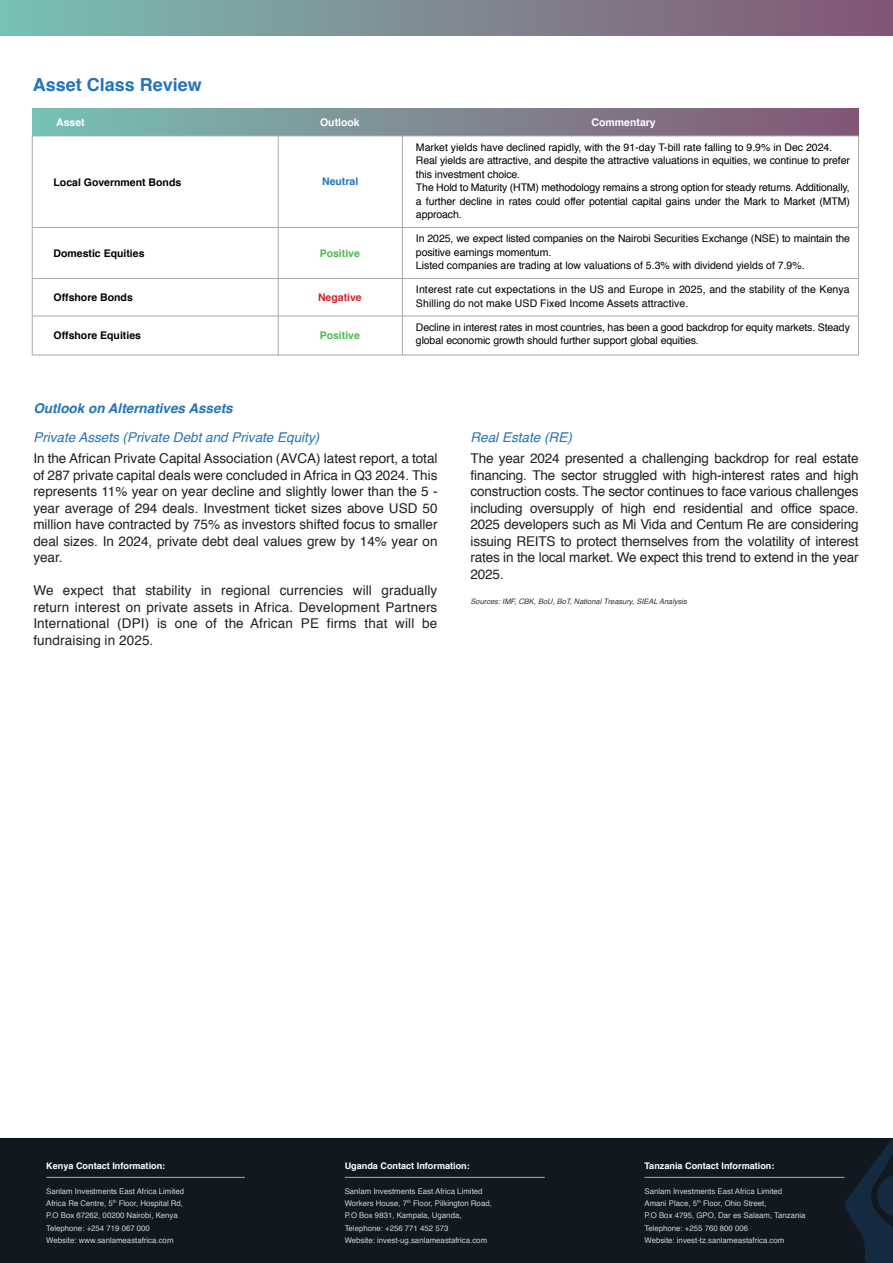
<style>
.page{position:relative;width:893px;height:1263px;background:#fff}
.page>*{position:absolute;margin:0;border:0;box-sizing:border-box;transform-origin:0 0}
.t1{font:700 18px "Helvetica";color:#2374bb}
.t2{font:13.5px/16.5px "Helvetica";color:#231f20;text-align:justify}
.t3{font:italic 13.5px "Helvetica";color:#2374bb}
.t4{font:italic 700 13.5px "Helvetica";color:#2374bb}
.t5{font:10.5px/13.5px "Helvetica";letter-spacing:-.01em;color:#000}
.t6{font:10.5px/13.5px "Helvetica";letter-spacing:.01em;color:#000}
.t7{font:700 10.5px "Helvetica";color:#000}
.t8{font:700 10.5px "Helvetica";color:#fff}
.t9{font:700 10.5px "Helvetica";color:#4eb84a}
.t10{font:700 10.5px "Helvetica";color:#d22027}
.t11{font:700 10.5px "Helvetica";color:#2374bb}
.t12{font:700 9.15px "Helvetica";color:#fff}
.t13{font:7.8px/12.3px "Helvetica";color:#d1d3d4}
.t14{font:italic 7.5px "Helvetica";color:#333}
</style>
<div class="page">
<div style="left:32px;top:109px;width:826px;height:27px;background:linear-gradient(to right,#79c0b4,#845573)"></div>
<hr style="left:32px;top:136px;width:826px;height:1px;background:#a7a9ac">
<hr style="left:32px;top:227px;width:826px;height:1px;background:#a7a9ac">
<hr style="left:32px;top:278px;width:826px;height:1px;background:#a7a9ac">
<hr style="left:32px;top:316px;width:826px;height:1px;background:#a7a9ac">
<hr style="left:32px;top:355px;width:826px;height:1px;background:#a7a9ac">
<hr style="left:278px;top:136px;width:1px;height:219px;background:#a7a9ac">
<hr style="left:32px;top:136px;width:1px;height:219px;background:#a7a9ac">
<hr style="left:402px;top:136px;width:1px;height:219px;background:#a7a9ac">
<hr style="left:858px;top:136px;width:1px;height:219px;background:#a7a9ac">
<div style="left:0;top:0;width:893px;height:36px;background:linear-gradient(to right,#79c0b4,#845473)"></div>
<div style="left:0;top:1138px;width:893px;height:125px;background:#111820"></div>
<svg style="left:844px;top:1139px;width:49px;height:124px"></svg>
<hr style="left:46px;top:1177px;width:199px;height:1px;background:#a7a9ac">
<hr style="left:345px;top:1177px;width:200px;height:1px;background:#a7a9ac">
<hr style="left:644px;top:1177px;width:200px;height:1px;background:#a7a9ac">
<h1 class="t1" style="left:33px;top:70px;width:171px">Asset Class Review</h1>
<p class="t8" style="left:56px;top:114px;width:30px">Asset</p>
<p class="t8" style="left:320px;top:114px;width:41px">Outlook</p>
<p class="t8" style="left:592px;top:114px;width:66px">Commentary</p>
<p class="t7" style="left:54px;top:173px;width:129px">Local Government Bonds</p>
<p class="t7" style="left:54px;top:245px;width:93px">Domestic Equities</p>
<p class="t7" style="left:54px;top:289px;width:81px">Offshore Bonds</p>
<p class="t7" style="left:54px;top:327px;width:89px">Offshore Equities</p>
<p class="t4" style="left:33px;top:397px;width:201px">Outlook on Alternatives Assets</p>
<p class="t11" style="left:322px;top:173px;width:38px">Neutral</p>
<p class="t9" style="left:320px;top:245px;width:42px">Positive</p>
<p class="t5" style="left:416px;top:141px;width:435px">Market yields have declined rapidly, with the 91-day T-bill rate falling to 9.9% in Dec 2024.<br>Real yields are attractive, and despite the attractive valuations in equities, we continue to prefer this investment choice.<br>The Hold to Maturity (HTM) methodology remains a strong option for steady returns. Additionally, a further decline in rates could offer potential capital gains under the Mark to Market (MTM) approach.</p>
<p class="t5" style="left:416px;top:232px;width:436px">In 2025, we expect listed companies on the Nairobi Securities Exchange (NSE) to maintain the positive earnings momentum.<br>Listed companies are trading at low valuations of 5.3% with dividend yields of 7.9%.</p>
<p class="t10" style="left:318px;top:289px;width:45px">Negative</p>
<p class="t6" style="left:416px;top:283px;width:435px">Interest rate cut expectations in the US and Europe in 2025, and the stability of the Kenya<br>Shilling do not make USD Fixed Income Assets attractive.</p>
<p class="t9" style="left:320px;top:327px;width:42px">Positive</p>
<p class="t5" style="left:416px;top:321px;width:435px">Decline in interest rates in most countries, has been a good backdrop for equity markets. Steady global economic growth should further support global equities.</p>
<p class="t3" style="left:33px;top:427px;width:287px">Private Assets (Private Debt and Private Equity)</p>
<p class="t2" style="left:33px;top:451px;width:406px">In the African Private Capital Association (AVCA) latest report, a total of 287 private capital deals were concluded in Africa in Q3 2024. This represents 11% year on year decline and slightly lower than the 5 - year average of 294 deals. Investment ticket sizes above USD 50 million have contracted by 75% as investors shifted focus to smaller deal sizes. In 2024, private debt deal values grew by 14% year on year.</p>
<p class="t2" style="left:33px;top:582px;width:406px">We expect that stability in regional currencies will gradually return interest on private assets in Africa. Development Partners International (DPI) is one of the African PE firms that will be fundraising in 2025.</p>
<p class="t3" style="left:471px;top:427px;width:103px">Real Estate (RE)</p>
<p class="t2" style="left:471px;top:450px;width:390px">The year 2024 presented a challenging backdrop for real estate financing. The sector struggled with high-interest rates and high construction costs. The sector continues to face various challenges including oversupply of high end residential and office space.<br>2025 developers such as Mi Vida and Centum Re are considering issuing REITS to protect themselves from the volatility of interest rates in the local market. We expect this trend to extend in the year 2025.</p>
<p class="t14" style="left:471px;top:596px;width:218px">Sources: IMF, CBK, BoU, BoT, National Treasury, SIEAL Analysis</p>
<p class="t12" style="left:46px;top:1158px;width:121px">Kenya Contact Information:</p>
<p class="t13" style="left:46px;top:1185px;width:139px">Sanlam Investments East Africa Limited Africa Re Centre, 5<sup>th</sup> Floor, Hospital Rd, P.O Box 67262, 00200 Nairobi, Kenya Telephone: +254 719 067 000<br>Website: www.sanlameastafrica.com</p>
<p class="t12" style="left:345px;top:1158px;width:127px">Uganda Contact Information:</p>
<p class="t13" style="left:345px;top:1185px;width:149px">Sanlam Investments East Africa Limited Workers House, 7<sup>th</sup> Floor, Pilkington Road, P.O Box 9831, Kampala, Uganda, Telephone: +256 771 452 573<br>Website: invest-ug.sanlameastafrica.com</p>
<p class="t12" style="left:644px;top:1158px;width:132px">Tanzania Contact Information:</p>
<p class="t13" style="left:644px;top:1185px;width:163px">Sanlam Investments East Africa Limited Amani Place, 5<sup>th</sup> Floor, Ohio Street,<br>P.O Box 4795, GPO, Dar es Salaam, Tanzania Telephone: +255 760 800 006<br>Website: invest-tz.sanlameastafrica.com</p>
</div>
